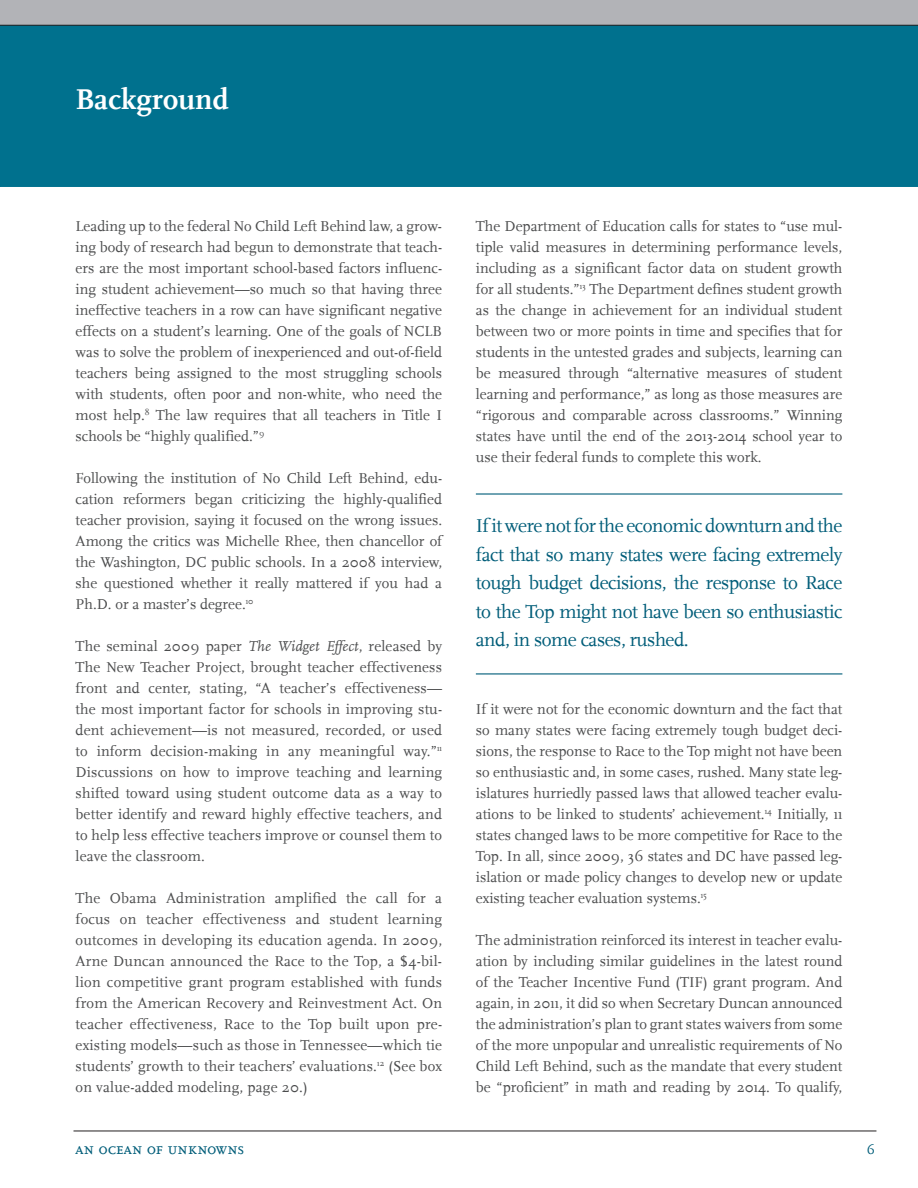
<style>
.page{position:relative;width:918px;height:1188px;background:#fff}
.page>*{position:absolute;margin:0;border:0;box-sizing:border-box;transform-origin:0 0}
.t1{font:700 30px "Scala";color:#fff}
.t2{font:19.5px/28.5px "Scala";letter-spacing:-.025em;color:#005d79;text-align:justify}
.t3{font:16.5px "Scala Caps";color:#005d79}
.t4{font:15px/21px "Scala";color:#4b4c4d;text-align:justify}
.t5{font:13.5px "Scala Caps";color:#005d79}
.s1{font-style:italic}
</style>
<div class="page">
<hr style="left:74px;top:1131px;width:802px;height:1px;background:#231f20">
<div style="left:0;top:0;width:918px;height:26px;background:#b2b3b7"></div>
<hr style="left:0;top:25px;width:918px;height:1px;background:#231f20">
<div style="left:0;top:26px;width:918px;height:161px;background:#00718e"></div>
<div style="left:1px;top:28px;width:917px;height:157px;background:#00718e"></div>
<hr style="left:476px;top:493px;width:366px;height:2px;background:#005d79">
<hr style="left:476px;top:673px;width:366px;height:1px;background:#005d79">
<h1 class="t1" style="left:76px;top:82px;width:155px">Background</h1>
<p class="t4" style="left:76px;top:216px;width:368px">Leading up to the federal No Child Left Behind law, a grow&shy;ing body of research had begun to demonstrate that teach&shy;ers are the most important school-based factors influenc&shy;ing student achievement—so much so that having three ineffective teachers in a row can have significant negative effects on a student’s learning. One of the goals of NCLB was to solve the problem of inexperienced and out-of-field teachers being assigned to the most struggling schools with students, often poor and non-white, who need the most help.<sup>8</sup> The law requires that all teachers in Title I schools be “highly qualified.”<sup>9</sup></p>
<p class="t4" style="left:76px;top:468px;width:368px">Following the institution of No Child Left Behind, edu&shy;cation reformers began criticizing the highly-qualified teacher provision, saying it focused on the wrong issues.<br>Among the critics was Michelle Rhee, then chancellor of the Washington, DC public schools. In a 2008 interview, she questioned whether it really mattered if you had a Ph.D. or a master’s degree.<sup>10</sup></p>
<p class="t4" style="left:76px;top:636px;width:368px">The seminal 2009 paper <span class="s1">The Widget Effect</span>, released by The New Teacher Project, brought teacher effectiveness front and center, stating, “A teacher’s effectiveness— the most important factor for schools in improving stu&shy;dent achievement—is not measured, recorded, or used to inform decision-making in any meaningful way.”<sup>11<br></sup>Discussions on how to improve teaching and learning shifted toward using student outcome data as a way to better identify and reward highly effective teachers, and to help less effective teachers improve or counsel them to leave the classroom.</p>
<p class="t4" style="left:76px;top:888px;width:368px">The Obama Administration amplified the call for a focus on teacher effectiveness and student learning outcomes in developing its education agenda. In 2009, Arne Duncan announced the Race to the Top, a $4-bil&shy;lion competitive grant program established with funds from the American Recovery and Reinvestment Act. On teacher effectiveness, Race to the Top built upon pre&shy;existing models—such as those in Tennessee—which tie students’ growth to their teachers’ evaluations.<sup>12</sup> (See box on value-added modeling, page 20.)</p>
<p class="t4" style="left:476px;top:216px;width:368px">The Department of Education calls for states to “use mul&shy;tiple valid measures in determining performance levels, including as a significant factor data on student growth for all students.”<sup>13</sup> The Department defines student growth as the change in achievement for an individual student between two or more points in time and specifies that for students in the untested grades and subjects, learning can be measured through “alternative measures of student learning and performance,” as long as those measures are “rigorous and comparable across classrooms.” Winning states have until the end of the 2013-2014 school year to use their federal funds to complete this work.</p>
<h2 class="t2" style="left:476px;top:512px;width:368px">If it were not for the economic downturn and the fact that so many states were facing extremely tough budget decisions, the response to Race to the Top might not have been so enthusiastic and, in some cases, rushed.</h2>
<p class="t4" style="left:476px;top:699px;width:368px">If it were not for the economic downturn and the fact that so many states were facing extremely tough budget deci&shy;sions, the response to Race to the Top might not have been so enthusiastic and, in some cases, rushed. Many state leg&shy;islatures hurriedly passed laws that allowed teacher evalu&shy;ations to be linked to students’ achievement.<sup>14</sup> Initially, 11 states changed laws to be more competitive for Race to the Top. In all, since 2009, 36 states and DC have passed leg&shy;islation or made policy changes to develop new or update existing teacher evaluation systems.<sup>15</sup></p>
<p class="t4" style="left:476px;top:930px;width:368px">The administration reinforced its interest in teacher evalu&shy;ation by including similar guidelines in the latest round of the Teacher Incentive Fund (TIF) grant program. And again, in 2011, it did so when Secretary Duncan announced the administration’s plan to grant states waivers from some of the more unpopular and unrealistic requirements of No Child Left Behind, such as the mandate that every student be “proficient” in math and reading by 2014. To qualify,</p>
<p class="t3" style="left:76px;top:1139px;width:170px">an ocean of unknowns</p>
<p class="t5" style="left:867px;top:1142px;width:10px">6</p>
</div>
